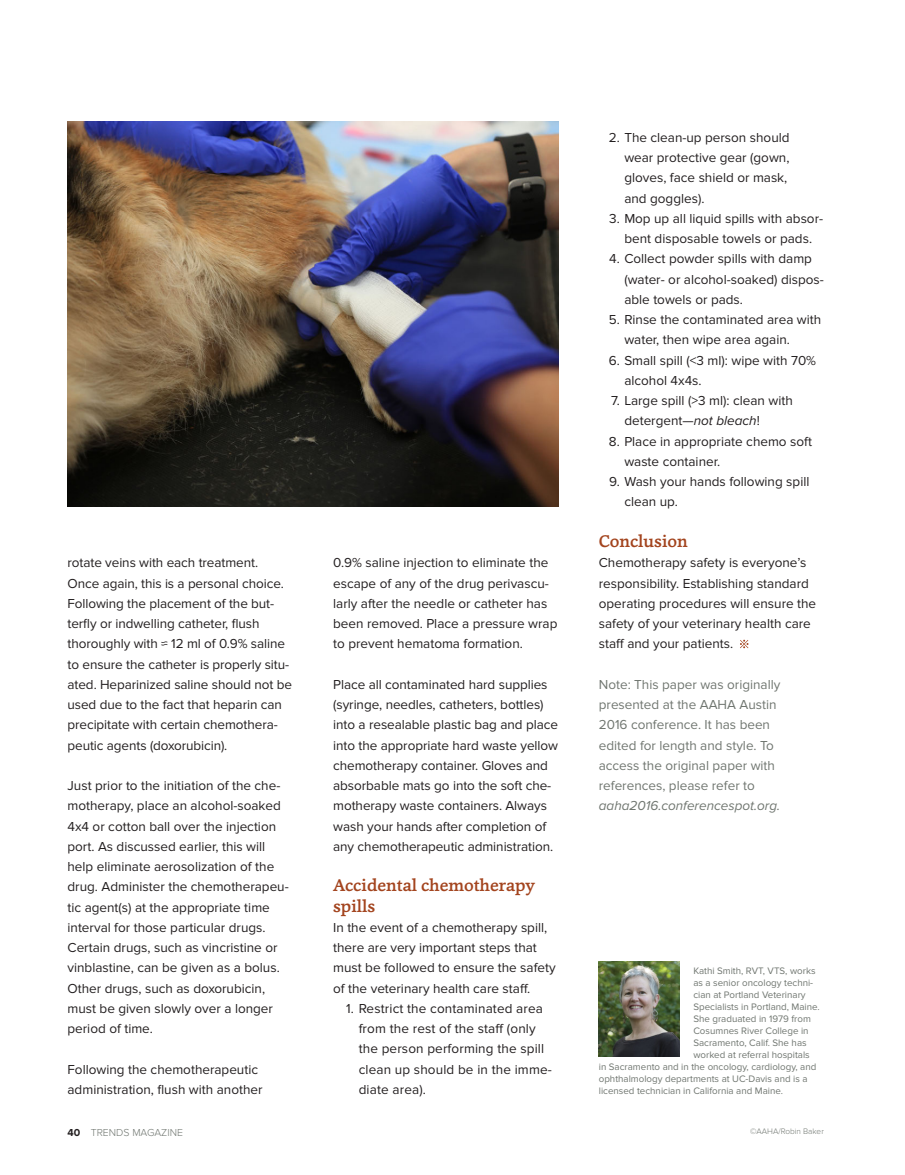
<style>
.page{position:relative;width:905px;height:1175px;background:#fff}
.page>*{position:absolute;margin:0;border:0;box-sizing:border-box;transform-origin:0 0}
.t1{font:500 17.25px/20.2px "Cassia";color:#a3441e}
.t2{font:13.5px/20.2px "Proxima Nova";color:#231f20}
.t3{font:13.5px/20.2px "Proxima Nova";color:#707670}
.t4{font:italic 13.5px "Proxima Nova";color:#707670}
.t5{font:300 10.5px "Proxima Nova";color:#707670}
.t6{font:9.75px "Proxima Nova";color:#707670}
.t7{font:300 8.25px "Proxima Nova";color:#707670}
.s1{font-weight:700;color:#231f20}
.s2{font-style:italic}
</style>
<div class="page">
<svg style="left:740px;top:639px;width:8px;height:9px"></svg>
<img style="left:598px;top:962px;width:82px;height:94px">
<img style="left:68px;top:122px;width:490px;height:384px">
<p class="t2" style="left:68px;top:553px;width:226px">rotate veins with each treatment.<br>Once again, this is a personal choice.<br>Following the placement of the but&shy;terfly or indwelling catheter, flush thoroughly with ≈ 12 ml of 0.9% saline to ensure the catheter is properly situ&shy;ated. Heparinized saline should not be used due to the fact that heparin can precipitate with certain chemothera&shy;peutic agents (doxorubicin).</p>
<p class="t2" style="left:68px;top:775px;width:223px">Just prior to the initiation of the che&shy;motherapy, place an alcohol-soaked 4x4 or cotton ball over the injection port. As discussed earlier, this will help eliminate aerosolization of the drug. Administer the chemotherapeu&shy;tic agent(s) at the appropriate time interval for those particular drugs.<br>Certain drugs, such as vincristine or vinblastine, can be given as a bolus.<br>Other drugs, such as doxorubicin, must be given slowly over a longer period of time.</p>
<p class="t2" style="left:68px;top:1059px;width:196px">Following the chemotherapeutic administration, flush with another</p>
<p class="t5" style="left:68px;top:1126px;width:117px"><span class="s1">40</span> TRENDS MAGAZINE</p>
<p class="t2" style="left:333px;top:553px;width:226px">0.9% saline injection to eliminate the escape of any of the drug perivascu&shy;larly after the needle or catheter has been removed. Place a pressure wrap to prevent hematoma formation.</p>
<p class="t2" style="left:333px;top:674px;width:226px">Place all contaminated hard supplies (syringe, needles, catheters, bottles) into a resealable plastic bag and place into the appropriate hard waste yellow chemotherapy container. Gloves and absorbable mats go into the soft che&shy;motherapy waste containers. Always wash your hands after completion of any chemotherapeutic administration.</p>
<p class="t1" style="left:333px;top:875px;width:203px">Accidental chemotherapy spills</p>
<p class="t2" style="left:333px;top:917px;width:224px">In the event of a chemotherapy spill, there are very important steps that must be followed to ensure the safety of the veterinary health care staff.</p>
<p class="t2" style="left:359px;top:998px;width:195px;text-indent:-12px">1. Restrict the contaminated area from the rest of the staff (only the person performing the spill clean up should be in the imme&shy;diate area).</p>
<p class="t2" style="left:624px;top:127px;width:167px;text-indent:-16px">2. The clean-up person should wear protective gear (gown, gloves, face shield or mask, and goggles).</p>
<p class="t2" style="left:609px;top:208px;width:215px;text-align:center">3. Mop up all liquid spills with absor&shy;bent disposable towels or pads.</p>
<p class="t2" style="left:624px;top:249px;width:201px;text-indent:-15px">4. Collect powder spills with damp (water- or alcohol-soaked) dispos&shy;able towels or pads.</p>
<p class="t2" style="left:624px;top:310px;width:198px;text-indent:-16px">5. Rinse the contaminated area with water, then wipe area again.</p>
<p class="t2" style="left:624px;top:350px;width:193px;text-indent:-16px">6. Small spill (&lt;3 ml): wipe with 70% alcohol 4x4s.</p>
<p class="t2" style="left:624px;top:391px;width:170px;text-indent:-13px">7. Large spill (&gt;3 ml): clean with detergent—<span class="s2">not bleach</span>!</p>
<p class="t2" style="left:624px;top:431px;width:189px;text-indent:-15px">8. Place in appropriate chemo soft waste container.</p>
<p class="t2" style="left:624px;top:472px;width:187px;text-indent:-15px">9. Wash your hands following spill clean up.</p>
<p class="t1" style="left:598px;top:531px;width:91px">Conclusion</p>
<p class="t2" style="left:598px;top:553px;width:219px">Chemotherapy safety is everyone’s responsibility. Establishing standard operating procedures will ensure the safety of your veterinary health care staff and your patients.</p>
<p class="t3" style="left:598px;top:674px;width:183px">Note: This paper was originally presented at the AAHA Austin<br>2016 conference. It has been edited for length and style. To access the original paper with references, please refer to</p>
<p class="t4" style="left:598px;top:798px;width:183px">aaha2016.conferencespot.org.</p>
<p class="t6" style="left:693px;top:965px;width:124px">Kathi Smith, RVT, VTS, works</p>
<p class="t6" style="left:693px;top:977px;width:121px">as a senior oncology techni-</p>
<p class="t6" style="left:693px;top:989px;width:114px">cian at Portland Veterinary</p>
<p class="t6" style="left:693px;top:1001px;width:128px">Specialists in Portland, Maine.</p>
<p class="t6" style="left:693px;top:1013px;width:119px">She graduated in 1979 from</p>
<p class="t6" style="left:693px;top:1025px;width:117px">Cosumnes River College in</p>
<p class="t6" style="left:693px;top:1037px;width:115px">Sacramento, Calif. She has</p>
<p class="t6" style="left:693px;top:1049px;width:118px">worked at referral hospitals</p>
<p class="t6" style="left:599px;top:1061px;width:219px">in Sacramento and in the oncology, cardiology, and</p>
<p class="t6" style="left:599px;top:1073px;width:210px">ophthalmology departments at UC-Davis and is a</p>
<p class="t6" style="left:599px;top:1085px;width:186px">licensed technician in California and Maine.</p>
<p class="t7" style="left:750px;top:1126px;width:75px">©AAHA/Robin Baker</p>
</div>
